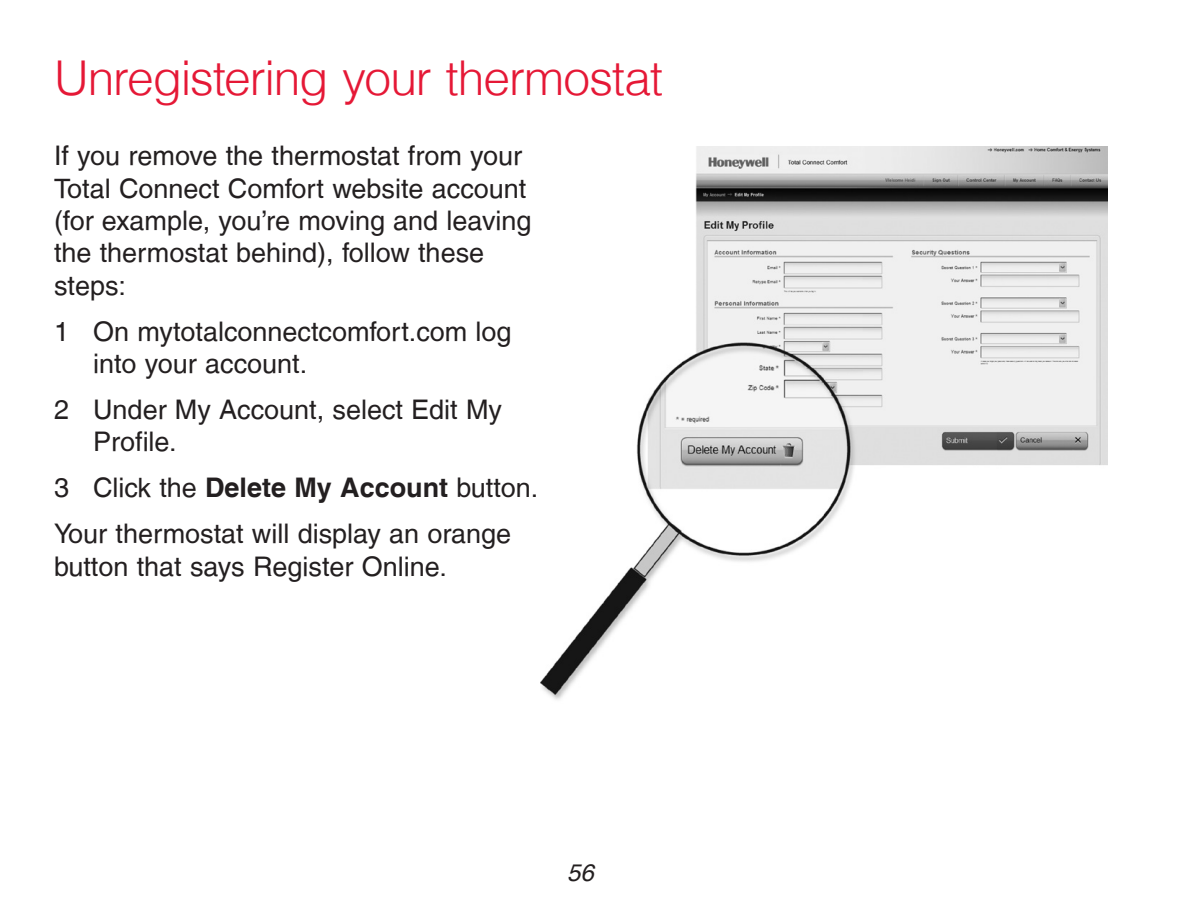
<style>
.page{position:relative;width:1188px;height:918px;background:#fff}
.page>*{position:absolute;margin:0;border:0;box-sizing:border-box;transform-origin:0 0}
.t1{font:300 48px "Helvetica LT";letter-spacing:-.025em;color:#e51836}
.t2{font:27px/32.4px "Helvetica LT";color:#231f20}
.t3{font:italic 24px "Helvetica LT";color:#231f20}
.s1{font-weight:700}
</style>
<div class="page">
<img style="left:540px;top:147px;width:567px;height:553px">
<h1 class="t1" style="left:54px;top:48px;width:611px">Unregistering your thermostat</h1>
<p class="t2" style="left:54px;top:139px;width:479px">If you remove the thermostat from your<br>Total Connect Comfort website account (for example, you’re moving and leaving the thermostat behind), follow these steps:</p>
<p class="t2" style="left:93px;top:315px;width:420px;text-indent:-39px">1 On mytotalconnectcomfort.com log into your account.</p>
<p class="t2" style="left:93px;top:393px;width:410px;text-indent:-39px">2 Under My Account, select Edit My<br>Profile.</p>
<p class="t2" style="left:54px;top:465px;width:486px;line-height:45.9px">3 Click the <span class="s1">Delete My Account</span> button.<br>Your thermostat will display an orange</p>
<p class="t2" style="left:54px;top:550px;width:394px">button that says Register Online.</p>
<p class="t3" style="left:567px;top:859px;width:28px">56</p>
</div>
